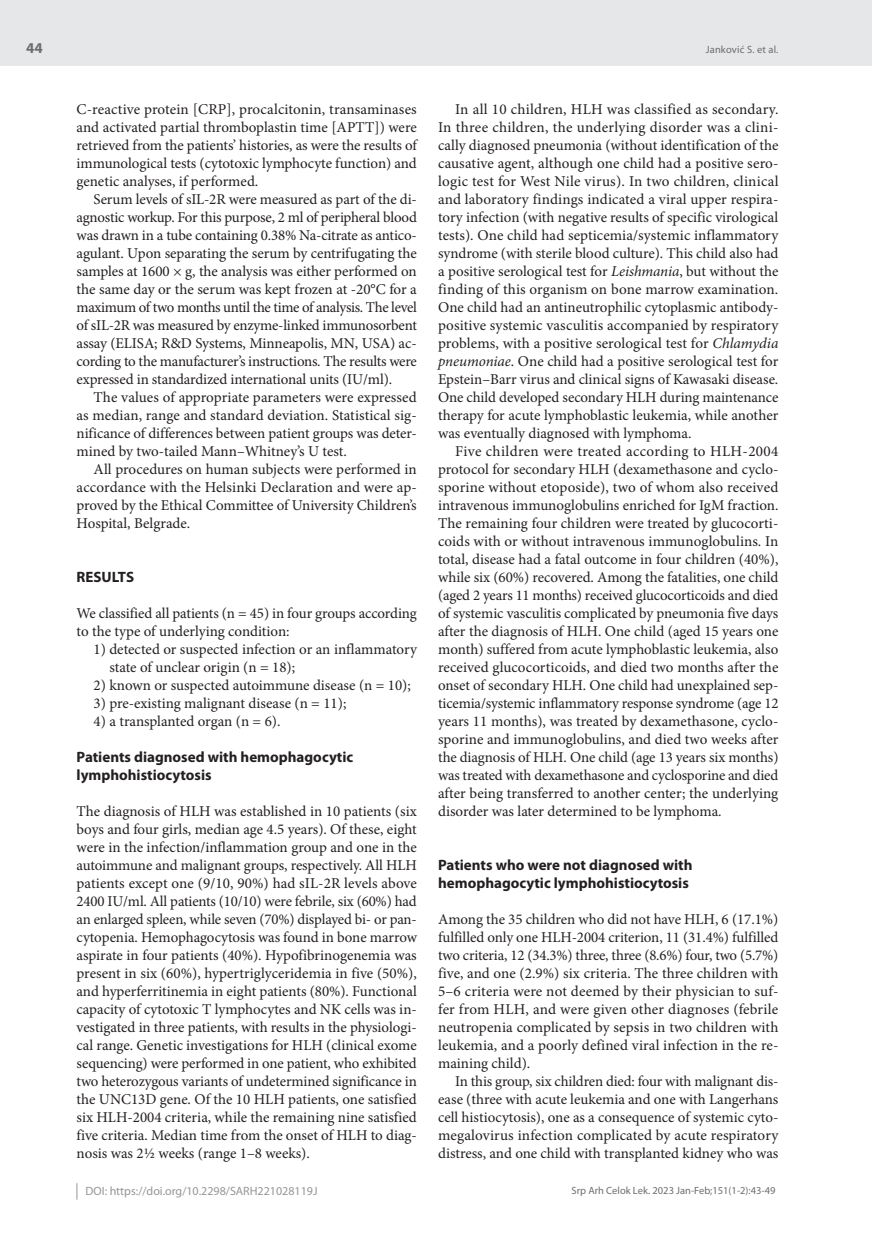
<style>
.page{position:relative;width:872px;height:1234px;background:#fff}
.page>*{position:absolute;margin:0;border:0;box-sizing:border-box;transform-origin:0 0}
.t1{font:15px/18px "Minion Pro";letter-spacing:-.005em;color:#231f20;text-align:justify}
.t2{font:700 15px/18px "Myriad Pro";color:#231f20}
.t3{font:700 15px "Myriad Pro";color:#6c6d70}
.t4{font:12px "Myriad Pro";color:#939598}
.t5{font:10.5px "Myriad Pro";color:#6c6d70}
.s1{font-style:italic}
</style>
<div class="page">
<div style="left:0;top:0;width:872px;height:66px;background:#e6e7e9"></div>
<svg style="left:77px;top:1183px;width:1px;height:16px"></svg>
<p class="t3" style="left:26px;top:38px;width:18px">44</p>
<p class="t5" style="left:705px;top:43px;width:74px">Janković S. et al.</p>
<p class="t1" style="left:77px;top:100px;width:342px">C-reactive protein [CRP], procalcitonin, transaminases and activated partial thromboplastin time [APTT]) were retrieved from the patients’ histories, as were the results of immunological tests (cytotoxic lymphocyte function) and genetic analyses, if performed.</p>
<p class="t1" style="left:77px;top:190px;width:342px;text-indent:17px">Serum levels of sIL-2R were measured as part of the di&shy;agnostic workup. For this purpose, 2 ml of peripheral blood was drawn in a tube containing 0.38% Na-citrate as antico&shy;agulant. Upon separating the serum by centrifugating the samples at 1600 × g, the analysis was either performed on the same day or the serum was kept frozen at -20°C for a maximum of two months until the time of analysis. The level of sIL-2R was measured by enzyme-linked immunosorbent assay (ELISA; R&amp;D Systems, Minneapolis, MN, USA) ac&shy;cording to the manufacturer’s instructions. The results were expressed in standardized international units (IU/ml).</p>
<p class="t1" style="left:77px;top:388px;width:342px;text-indent:17px">The values of appropriate parameters were expressed as median, range and standard deviation. Statistical sig&shy;nificance of differences between patient groups was deter&shy;mined by two-tailed Mann–Whitney’s U test.</p>
<p class="t1" style="left:77px;top:460px;width:342px;text-indent:17px">All procedures on human subjects were performed in accordance with the Helsinki Declaration and were ap&shy;proved by the Ethical Committee of University Children’s Hospital, Belgrade.</p>
<p class="t2" style="left:77px;top:567px;width:59px">RESULTS</p>
<p class="t1" style="left:77px;top:604px;width:342px">We classified all patients (n = 45) in four groups according to the type of underlying condition:</p>
<p class="t1" style="left:109px;top:640px;width:309px;text-indent:-16px">1) detected or suspected infection or an inflammatory state of unclear origin (n = 18);</p>
<p class="t1" style="left:94px;top:676px;width:319px">2) known or suspected autoimmune disease (n = 10);</p>
<p class="t1" style="left:94px;top:694px;width:254px">3) pre-existing malignant disease (n = 11);</p>
<p class="t1" style="left:94px;top:712px;width:188px">4) a transplanted organ (n = 6).</p>
<p class="t2" style="left:77px;top:747px;width:278px">Patients diagnosed with hemophagocytic lymphohistiocytosis</p>
<p class="t1" style="left:77px;top:802px;width:342px">The diagnosis of HLH was established in 10 patients (six boys and four girls, median age 4.5 years). Of these, eight were in the infection/inflammation group and one in the autoimmune and malignant groups, respectively. All HLH patients except one (9/10, 90%) had sIL-2R levels above 2400 IU/ml. All patients (10/10) were febrile, six (60%) had an enlarged spleen, while seven (70%) displayed bi- or pan&shy;cytopenia. Hemophagocytosis was found in bone marrow aspirate in four patients (40%). Hypofibrinogenemia was present in six (60%), hypertriglyceridemia in five (50%), and hyperferritinemia in eight patients (80%). Functional capacity of cytotoxic T lymphocytes and NK cells was in&shy;vestigated in three patients, with results in the physiologi&shy;cal range. Genetic investigations for HLH (clinical exome sequencing) were performed in one patient, who exhibited two heterozygous variants of undetermined significance in the UNC13D gene. Of the 10 HLH patients, one satisfied six HLH-2004 criteria, while the remaining nine satisfied five criteria. Median time from the onset of HLH to diag&shy;nosis was 2½ weeks (range 1–8 weeks).</p>
<p class="t1" style="left:438px;top:100px;width:342px;text-indent:17px">In all 10 children, HLH was classified as secondary.<br>In three children, the underlying disorder was a clini&shy;cally diagnosed pneumonia (without identification of the causative agent, although one child had a positive sero&shy;logic test for West Nile virus). In two children, clinical and laboratory findings indicated a viral upper respira&shy;tory infection (with negative results of specific virological tests). One child had septicemia/systemic inflammatory syndrome (with sterile blood culture). This child also had a positive serological test for <span class="s1">Leishmania</span>, but without the finding of this organism on bone marrow examination.<br>One child had an antineutrophilic cytoplasmic antibody&shy;positive systemic vasculitis accompanied by respiratory problems, with a positive serological test for <span class="s1">Chlamydia pneumoniae</span>. One child had a positive serological test for Epstein–Barr virus and clinical signs of Kawasaki disease.<br>One child developed secondary HLH during maintenance therapy for acute lymphoblastic leukemia, while another was eventually diagnosed with lymphoma.</p>
<p class="t1" style="left:438px;top:442px;width:342px;text-indent:17px">Five children were treated according to HLH-2004 protocol for secondary HLH (dexamethasone and cyclo&shy;sporine without etoposide), two of whom also received intravenous immunoglobulins enriched for IgM fraction.<br>The remaining four children were treated by glucocorti&shy;coids with or without intravenous immunoglobulins. In total, disease had a fatal outcome in four children (40%), while six (60%) recovered. Among the fatalities, one child (aged 2 years 11 months) received glucocorticoids and died of systemic vasculitis complicated by pneumonia five days after the diagnosis of HLH. One child (aged 15 years one month) suffered from acute lymphoblastic leukemia, also received glucocorticoids, and died two months after the onset of secondary HLH. One child had unexplained sep&shy;ticemia/systemic inflammatory response syndrome (age 12 years 11 months), was treated by dexamethasone, cyclo&shy;sporine and immunoglobulins, and died two weeks after the diagnosis of HLH. One child (age 13 years six months) was treated with dexamethasone and cyclosporine and died after being transferred to another center; the underlying disorder was later determined to be lymphoma.</p>
<p class="t2" style="left:438px;top:855px;width:256px">Patients who were not diagnosed with hemophagocytic lymphohistiocytosis</p>
<p class="t1" style="left:438px;top:910px;width:342px">Among the 35 children who did not have HLH, 6 (17.1%) fulfilled only one HLH-2004 criterion, 11 (31.4%) fulfilled two criteria, 12 (34.3%) three, three (8.6%) four, two (5.7%) five, and one (2.9%) six criteria. The three children with 5–6 criteria were not deemed by their physician to suf&shy;fer from HLH, and were given other diagnoses (febrile neutropenia complicated by sepsis in two children with leukemia, and a poorly defined viral infection in the re&shy;maining child).</p>
<p class="t1" style="left:438px;top:1072px;width:342px;text-indent:17px">In this group, six children died: four with malignant dis&shy;ease (three with acute leukemia and one with Langerhans cell histiocytosis), one as a consequence of systemic cyto&shy;megalovirus infection complicated by acute respiratory distress, and one child with transplanted kidney who was</p>
<p class="t4" style="left:86px;top:1183px;width:233px">DOI: https://doi.org/10.2298/SARH221028119J</p>
<p class="t5" style="left:571px;top:1184px;width:205px">Srp Arh Celok Lek. 2023 Jan-Feb;151(1-2):43-49</p>
</div>
